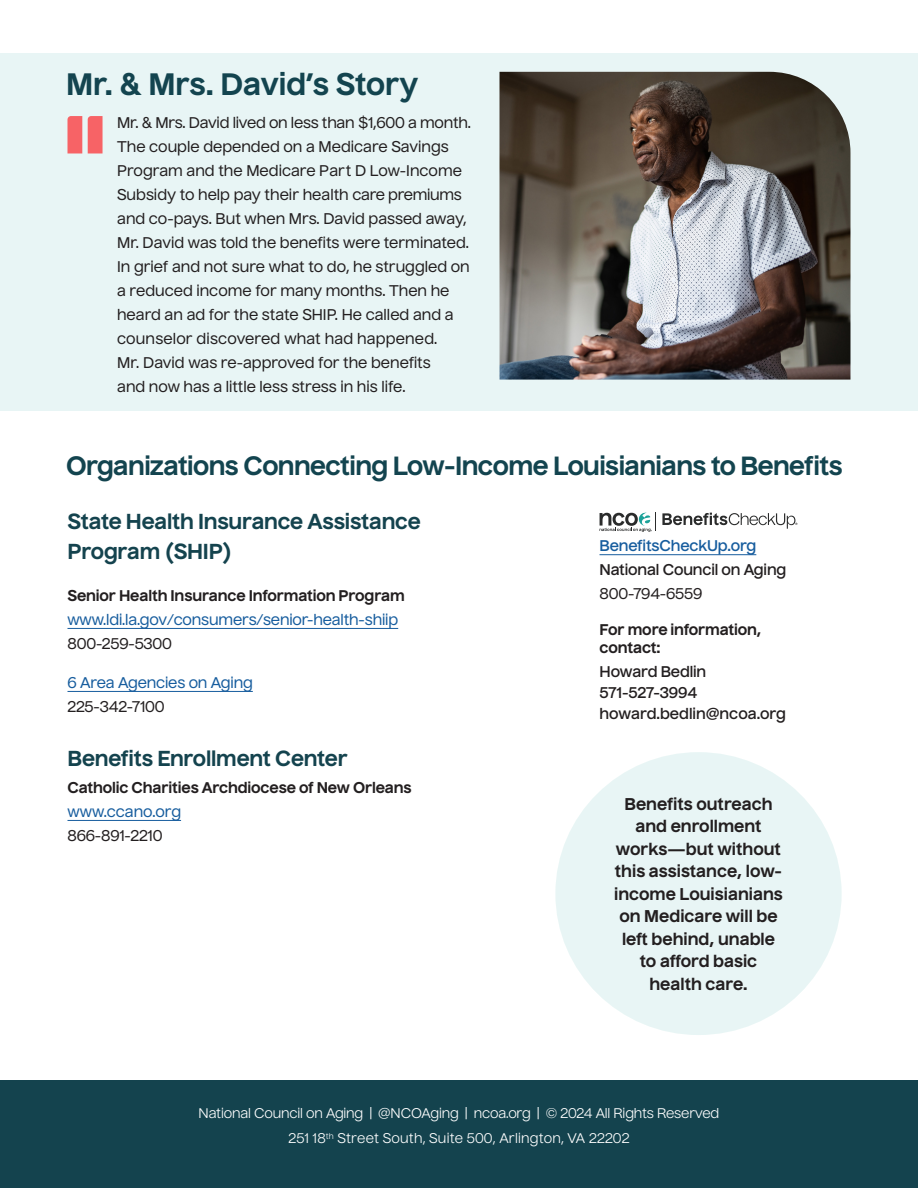
<style>
.page{position:relative;width:918px;height:1188px;background:#fff}
.page>*{position:absolute;margin:0;border:0;box-sizing:border-box;transform-origin:0 0}
.t1{font:700 30px "Nuckle";color:#13444f}
.t2{font:700 25.5px "Nuckle";letter-spacing:-.02em;color:#13444f}
.t3{font:700 21px/30px "Nuckle";letter-spacing:-.01em;color:#14434e}
.t4{font:700 16.5px/22.5px "Nuckle";color:#231f20;text-align:center}
.t5{font:500 15px/24px "Nuckle";color:#231f20}
.t6{font:500 15px/24px "Nuckle";letter-spacing:-.01em;color:#175d9e}
.t7{font:600 15px/24px "Nuckle";letter-spacing:-.01em;color:#231f20}
.t8{font:700 15px/18px "Nuckle";letter-spacing:-.01em;color:#231f20}
.ParaStyle06-Leading_12_4_pts__Align_Left{font:13.5px/25.5px "Nuckle";letter-spacing:-.01em;color:#fff;text-align:center}
.s1{font-weight:700;color:#231f20}
.s2{color:#175d9e}
</style>
<div class="page">
<div style="left:0;top:53px;width:918px;height:357px;background:#e8f5f5"></div>
<div style="left:0;top:1080px;width:918px;height:108px;background:#14434e"></div>
<img style="left:500px;top:72px;width:350px;height:308px">
<svg style="left:68px;top:116px;width:14px;height:37px"></svg>
<svg style="left:88px;top:116px;width:15px;height:37px"></svg>
<div style="left:555px;top:752px;width:287px;height:283px;background:#e8f5f5;border-radius:50%"></div>
<hr style="left:68px;top:628px;width:330px;height:1px;background:#175d9e">
<hr style="left:68px;top:691px;width:185px;height:1px;background:#175d9e">
<hr style="left:68px;top:820px;width:113px;height:1px;background:#175d9e">
<svg style="left:600px;top:513px;width:197px;height:19px"></svg>
<hr style="left:600px;top:554px;width:156px;height:1px;background:#175d9e">
<p class="t1" style="left:66px;top:65px;width:354px">Mr. &amp; Mrs. David’s Story</p>
<p class="t5" style="left:117px;top:110px;width:355px">Mr. &amp; Mrs. David lived on less than $1,600 a month.<br>The couple depended on a Medicare Savings Program and the Medicare Part D Low-Income Subsidy to help pay their health care premiums and co-pays. But when Mrs. David passed away, Mr. David was told the benefits were terminated.<br>In grief and not sure what to do, he struggled on a reduced income for many months. Then he heard an ad for the state SHIP. He called and a counselor discovered what had happened.<br>Mr. David was re-approved for the benefits<br>and now has a little less stress in his life.</p>
<p class="t2" style="left:66px;top:449px;width:778px">Organizations Connecting Low-Income Louisianians to Benefits</p>
<p class="t3" style="left:68px;top:506px;width:355px">State Health Insurance Assistance<br>Program (SHIP)</p>
<p class="t6" style="left:68px;top:584px;width:339px"><span class="s1">Senior Health Insurance Information Program </span>www.ldi.la.gov/consumers/senior-health-shiip</p>
<p class="t5" style="left:68px;top:632px;width:106px">800-259-5300</p>
<p class="t6" style="left:68px;top:671px;width:187px">6 Area Agencies on Aging</p>
<p class="t5" style="left:68px;top:695px;width:99px">225-342-7100</p>
<p class="t3" style="left:68px;top:743px;width:282px">Benefits Enrollment Center</p>
<p class="t8" style="left:68px;top:778px;width:346px">Catholic Charities Archdiocese of New Orleans</p>
<p class="t6" style="left:68px;top:800px;width:115px">www.ccano.org</p>
<p class="t5" style="left:68px;top:824px;width:97px">866-891-2210</p>
<p class="t7" style="left:600px;top:534px;width:188px"><span class="s2">BenefitsCheckUp.org<br></span>National Council on Aging</p>
<p class="t5" style="left:600px;top:582px;width:104px">800-794-6559</p>
<p class="t8" style="left:600px;top:620px;width:163px">For more information, contact:</p>
<p class="t7" style="left:600px;top:659px;width:108px">Howard Bedlin</p>
<p class="t7" style="left:600px;top:680px;width:99px">571-527-3994</p>
<p class="t7" style="left:600px;top:701px;width:188px">howard.bedlin@ncoa.org</p>
<p class="t4" style="left:614px;top:792px;width:170px">Benefits outreach and enrollment works—but without this assistance, low&shy;income Louisianians on Medicare will be left behind, unable to afford basic health care.</p>
<p class="ParaStyle06-Leading_12_4_pts__Align_Left" style="left:199px;top:1100px;width:522px">National Council on Aging | @NCOAging | ncoa.org | © 2024 All Rights Reserved<br>251 18<sup>th</sup> Street South, Suite 500, Arlington, VA 22202</p>
</div>
